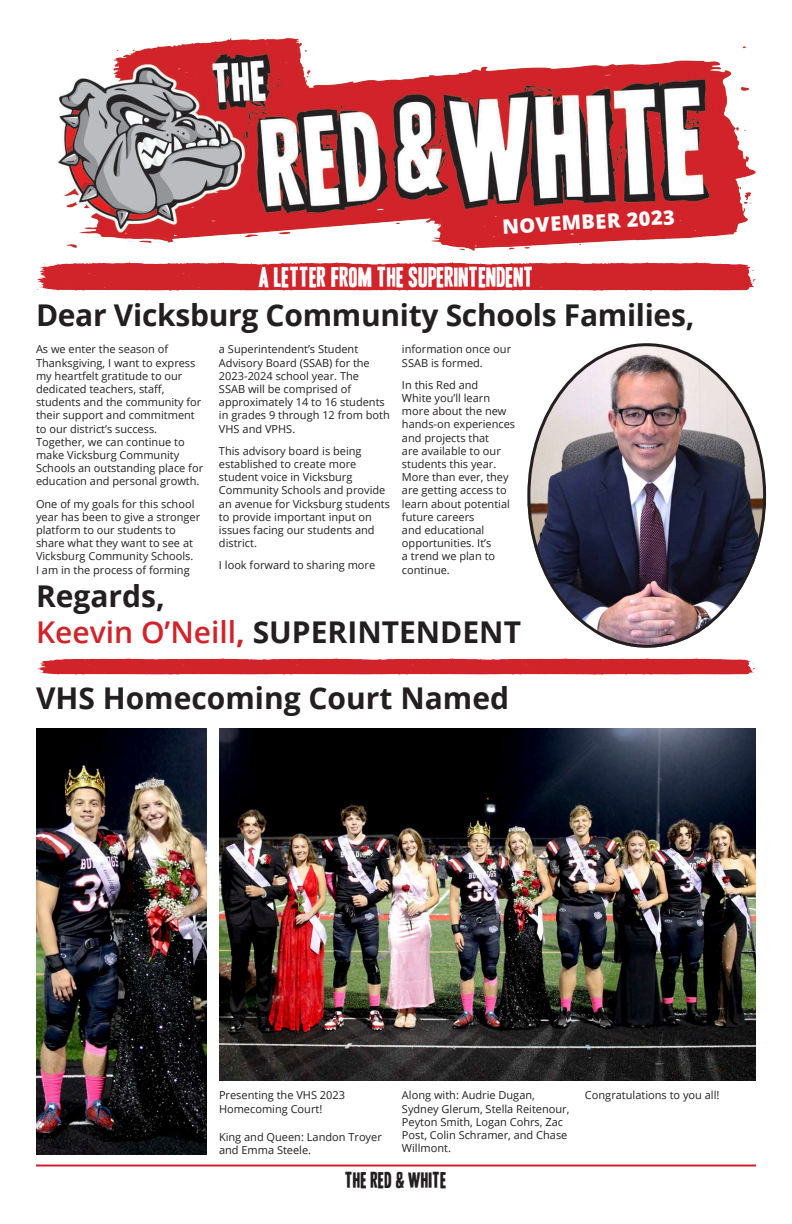
<style>
.page{position:relative;width:792px;height:1224px;background:#fff}
.page>*{position:absolute;margin:0;border:0;box-sizing:border-box;transform-origin:0 0}
.t1{font:700 30px/36px "Open Sans";color:#231f20}
.t2{font:25px "Vivela Rivoluzione Vivela Rivoluz";color:#fff}
.t3{font:20px "Vivela Rivoluzione Vivela Rivoluz";color:#231f20}
.t4{font:800 20px "Open Sans";color:#fff}
.t5{font:11px/13.2px "Open Sans";color:#231f20}
.s1{font-weight:600;color:#d1232a}
.s2{color:#d1232a}
</style>
<div class="page">
<hr style="left:36px;top:1165px;width:720px;height:2px;background:#d1232a">
<img style="left:37px;top:658px;width:719px;height:17px">
<img style="left:58px;top:38px;width:698px;height:212px">
<img style="left:36px;top:262px;width:720px;height:29px">
<img style="left:530px;top:343px;width:236px;height:305px">
<img style="left:36px;top:729px;width:171px;height:426px">
<img style="left:219px;top:729px;width:537px;height:352px">
<h3 class="t4" style="left:502px;top:211px;width:174px;rotate:-3deg">NOVEMBER 2023</h3>
<p class="t2" style="left:258px;top:266px;width:277px">A LETTER FROM THE SUPERINTENDENT</p>
<h1 class="t1" style="left:36px;top:296px;width:660px">Dear Vicksburg Community Schools Families,</h1>
<p class="t5" style="left:36px;top:343px;width:169px">As we enter the season of<br>Thanksgiving, I want to express my heartfelt gratitude to our dedicated teachers, staff, students and the community for their support and commitment to our district’s success.<br>Together, we can continue to make Vicksburg Community<br>Schools an outstanding place for education and personal growth.</p>
<p class="t5" style="left:36px;top:497px;width:166px">One of my goals for this school year has been to give a stronger platform to our students to share what they want to see at<br>Vicksburg Community Schools.<br>I am in the process of forming</p>
<p class="t5" style="left:219px;top:343px;width:172px">a Superintendent’s Student<br>Advisory Board (SSAB) for the<br>2023-2024 school year. The<br>SSAB will be comprised of approximately 14 to 16 students in grades 9 through 12 from both<br>VHS and VPHS.</p>
<p class="t5" style="left:219px;top:444px;width:172px">This advisory board is being established to create more student voice in Vicksburg<br>Community Schools and provide an avenue for Vicksburg students to provide important input on issues facing our students and district.</p>
<p class="t5" style="left:219px;top:559px;width:158px">I look forward to sharing more</p>
<p class="t5" style="left:402px;top:343px;width:111px">information once our<br>SSAB is formed.</p>
<p class="t5" style="left:402px;top:378px;width:115px">In this Red and<br>White you’ll learn more about the new hands-on experiences and projects that<br>are available to our students this year.<br>More than ever, they are getting access to learn about potential future careers<br>and educational opportunities. It’s<br>a trend we plan to continue.</p>
<p class="t1" style="left:36px;top:577px;width:487px">Regards,<br><span class="s1">Keevin O’Neill</span><span class="s2">,</span> SUPERINTENDENT</p>
<p class="t1" style="left:36px;top:680px;width:475px">VHS Homecoming Court Named</p>
<p class="t5" style="left:219px;top:1089px;width:128px">Presenting the VHS 2023<br>Homecoming Court!</p>
<p class="t5" style="left:219px;top:1130px;width:164px">King and Queen: Landon Troyer and Emma Steele.</p>
<p class="t5" style="left:402px;top:1089px;width:169px">Along with: Audrie Dugan,<br>Sydney Glerum, Stella Reitenour,<br>Peyton Smith, Logan Cohrs, Zac<br>Post, Colin Schramer, and Chase<br>Willmont.</p>
<p class="t5" style="left:585px;top:1089px;width:136px">Congratulations to you all!</p>
<h3 class="t3" style="left:345px;top:1171px;width:103px">THE RED &amp; WHITE</h3>
</div>
